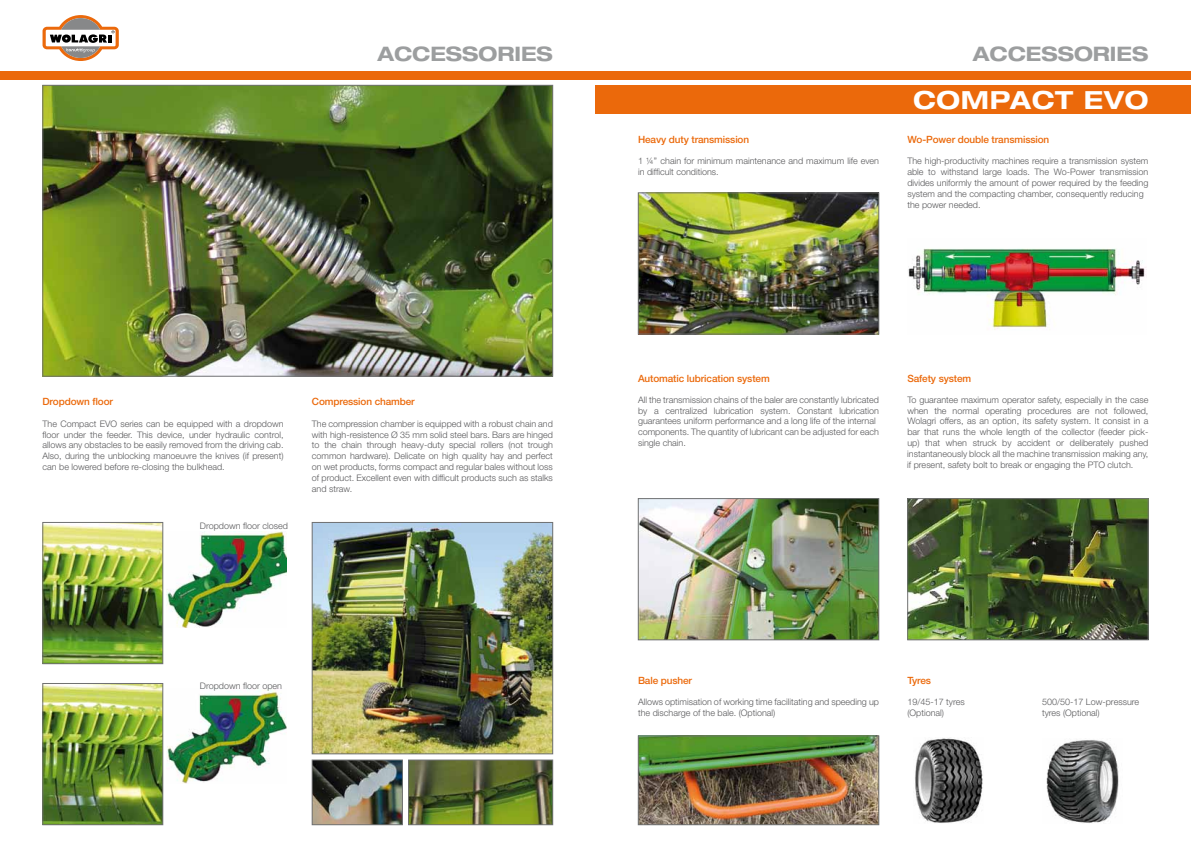
<style>
.page{position:relative;width:1191px;height:842px;background:#fff}
.page>*{position:absolute;margin:0;border:0;box-sizing:border-box;transform-origin:0 0}
.t1{font:700 expanded 25px "Helvetica Neue LT Std";letter-spacing:.03em;color:#fff}
.t2{font:700 expanded 20px "Helvetica Neue LT Std";color:#9c9e9f}
.t3{font:500 10px "Helvetica Neue LT Std";letter-spacing:-.01em;color:#eb690b}
.t4{font:300 9px/10.8px "Helvetica Neue LT Std";color:#58585a}
</style>
<div class="page">
<div style="left:0;top:71px;width:1191px;height:8px;background:#eb690b"></div>
<div style="left:595px;top:85px;width:596px;height:29px;background:#eb690b"></div>
<svg style="left:43px;top:15px;width:76px;height:46px"></svg>
<img style="left:45px;top:87px;width:506px;height:287px">
<div style="left:43px;top:85px;width:510px;height:291px;border:1px solid #707172"></div>
<img style="left:45px;top:524px;width:116px;height:138px">
<div style="left:43px;top:522px;width:120px;height:142px;border:1px solid #707172"></div>
<img style="left:166px;top:532px;width:120px;height:96px">
<img style="left:314px;top:524px;width:237px;height:228px">
<div style="left:312px;top:522px;width:241px;height:232px;border:1px solid #707172"></div>
<img style="left:314px;top:762px;width:87px;height:61px">
<div style="left:312px;top:760px;width:91px;height:65px;border:1px solid #707172"></div>
<img style="left:410px;top:762px;width:141px;height:61px">
<div style="left:408px;top:760px;width:145px;height:65px;border:1px solid #707172"></div>
<img style="left:45px;top:685px;width:116px;height:138px">
<div style="left:43px;top:683px;width:120px;height:142px;border:1px solid #707172"></div>
<img style="left:167px;top:689px;width:119px;height:94px">
<img style="left:640px;top:195px;width:237px;height:137px">
<div style="left:638px;top:193px;width:241px;height:141px;border:1px solid #707172"></div>
<img style="left:908px;top:248px;width:238px;height:82px">
<img style="left:640px;top:500px;width:237px;height:138px">
<div style="left:638px;top:498px;width:241px;height:142px;border:1px solid #707172"></div>
<img style="left:909px;top:500px;width:237px;height:138px">
<div style="left:907px;top:498px;width:241px;height:142px;border:1px solid #707172"></div>
<img style="left:640px;top:738px;width:237px;height:85px">
<div style="left:638px;top:736px;width:241px;height:89px;border:1px solid #707172"></div>
<img style="left:915px;top:737px;width:68px;height:86px">
<img style="left:1046px;top:740px;width:73px;height:83px">
<h2 class="t2" style="left:377px;top:42px;width:177px">ACCESSORIES</h2>
<p class="t3" style="left:43px;top:396px;width:72px">Dropdown floor</p>
<p class="t3" style="left:312px;top:396px;width:104px">Compression chamber</p>
<p class="t4" style="left:42px;top:418px;width:243px;text-align:justify">The Compact EVO series can be equipped with a dropdown floor under the feeder. This device, under hydraulic control, allows any obstacles to be easily removed from the driving cab.<br>Also, during the unblocking manoeuvre the knives (if present) can be lowered before re-closing the bulkhead.</p>
<p class="t4" style="left:312px;top:418px;width:243px;text-align:justify">The compression chamber is equipped with a robust chain and with high-resistence Ø 35 mm solid steel bars. Bars are hinged to the chain through heavy-duty special rollers (not trough common hardware). Delicate on high quality hay and perfect on wet products, forms compact and regular bales without loss of product. Excellent even with difficult products such as stalks and straw.</p>
<p class="t4" style="left:200px;top:520px;width:90px">Dropdown floor closed</p>
<p class="t4" style="left:200px;top:680px;width:84px">Dropdown floor open</p>
<h2 class="t2" style="left:973px;top:42px;width:177px">ACCESSORIES</h2>
<h1 class="t1" style="left:913px;top:84px;width:237px">COMPACT EVO</h1>
<p class="t3" style="left:638px;top:134px;width:113px">Heavy duty transmission</p>
<p class="t3" style="left:907px;top:134px;width:143px">Wo-Power double transmission</p>
<p class="t4" style="left:638px;top:156px;width:242px">1 ¼’’ chain for minimum maintenance and maximum life even in difficult conditions.</p>
<p class="t4" style="left:907px;top:156px;width:242px">The high-productivity machines require a transmission system able to withstand large loads. The Wo-Power transmission divides uniformly the amount of power required by the feeding system and the compacting chamber, consequently reducing the power needed.</p>
<p class="t3" style="left:638px;top:372px;width:133px">Automatic lubrication system</p>
<p class="t3" style="left:907px;top:372px;width:65px">Safety system</p>
<p class="t4" style="left:638px;top:394px;width:242px">All the transmission chains of the baler are constantly lubricated by a centralized lubrication system. Constant lubrication guarantees uniform performance and a long life of the internal components. The quantity of lubricant can be adjusted for each single chain.</p>
<p class="t4" style="left:907px;top:394px;width:243px;text-align:justify">To guarantee maximum operator safety, especially in the case when the normal operating procedures are not followed, Wolagri offers, as an option, its safety system. It consist in a bar that runs the whole length of the collector (feeder pick&shy;up) that when struck by accident or deliberately pushed instantaneously block all the machine transmission making any, if present, safety bolt to break or engaging the PTO clutch.</p>
<p class="t3" style="left:638px;top:675px;width:56px">Bale pusher</p>
<p class="t3" style="left:907px;top:675px;width:25px">Tyres</p>
<p class="t4" style="left:638px;top:697px;width:242px">Allows optimisation of working time facilitating and speeding up the discharge of the bale. (Optional)</p>
<p class="t4" style="left:907px;top:697px;width:59px">19/45-17 tyres (Optional)</p>
<p class="t4" style="left:1042px;top:697px;width:99px">500/50-17 Low-pressure tyres (Optional)</p>
</div>
